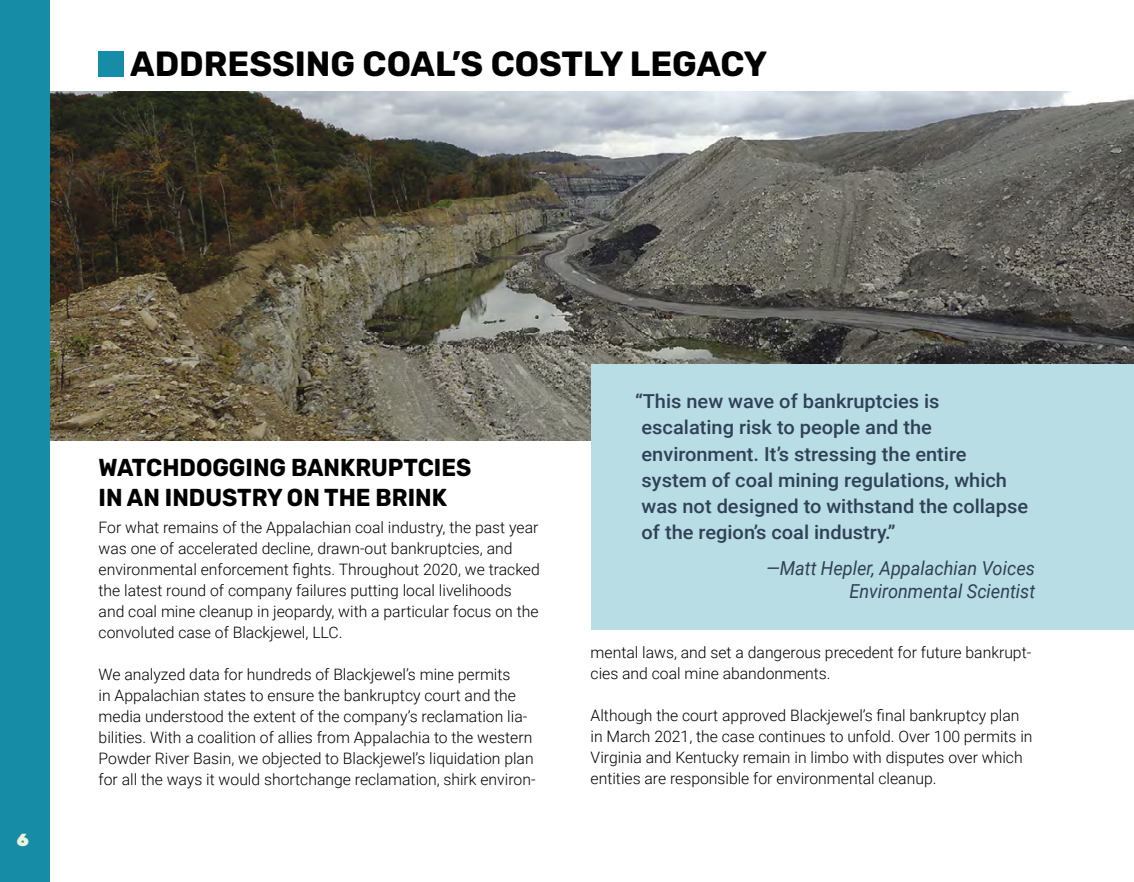
<style>
.page{position:relative;width:1134px;height:882px;background:#fff}
.page>*{position:absolute;margin:0;border:0;box-sizing:border-box;transform-origin:0 0}
.t1{font:300 35px "Rubik";color:#000}
.t2{font:300 24.5px/29.4px "Rubik";color:#000;scale:.94 1}
.t3{font:500 19.25px/26.2px "Roboto";color:#2f4157;scale:1.04 1}
.t4{font:italic 19.25px/22.8px "Roboto";color:#2f4157;text-align:right;scale:.94 1}
.t5{font:300 17.5px "Rubik";color:#ebf3dd}
.t6{font:300 15.75px/21px "Roboto";color:#000}
</style>
<div class="page">
<img style="left:49px;top:91px;width:1085px;height:350px">
<div style="left:0;top:0;width:49px;height:882px;background:#168ca6"></div>
<div style="left:99px;top:51px;width:25px;height:26px;background:#168ca6"></div>
<div style="left:592px;top:365px;width:542px;height:265px;background:#b9dde4"></div>
<h1 class="t1" style="left:130px;top:44px;width:639px">ADDRESSING COAL’S COSTLY LEGACY</h1>
<p class="t5" style="left:17px;top:830px;width:14px">6</p>
<h2 class="t2" style="left:99px;top:454px;width:398px">WATCHDOGGING BANKRUPTCIES<br>IN AN INDUSTRY ON THE BRINK</h2>
<p class="t6" style="left:99px;top:517px;width:443px">For what remains of the Appalachian coal industry, the past year was one of accelerated decline, drawn-out bankruptcies, and environmental enforcement fights. Throughout 2020, we tracked the latest round of company failures putting local livelihoods and coal mine cleanup in jeopardy, with a particular focus on the convoluted case of Blackjewel, LLC.</p>
<p class="t6" style="left:99px;top:664px;width:438px">We analyzed data for hundreds of Blackjewel’s mine permits<br>in Appalachian states to ensure the bankruptcy court and the media understood the extent of the company’s reclamation lia&shy;bilities. With a coalition of allies from Appalachia to the western Powder River Basin, we objected to Blackjewel’s liquidation plan for all the ways it would shortchange reclamation, shirk environ-</p>
<p class="t3" style="left:642px;top:388px;width:373px;text-indent:-6px">“This new wave of bankruptcies is escalating risk to people and the environment. It’s stressing the entire system of coal mining regulations, which was not designed to withstand the collapse of the region’s coal industry.”</p>
<p class="t4" style="left:766px;top:556px;width:288px">—Matt Hepler, Appalachian Voices<br>Environmental Scientist</p>
<p class="t6" style="left:591px;top:641px;width:442px">mental laws, and set a dangerous precedent for future bankrupt&shy;cies and coal mine abandonments.</p>
<p class="t6" style="left:591px;top:704px;width:443px">Although the court approved Blackjewel’s final bankruptcy plan in March 2021, the case continues to unfold. Over 100 permits in Virginia and Kentucky remain in limbo with disputes over which entities are responsible for environmental cleanup.</p>
</div>
